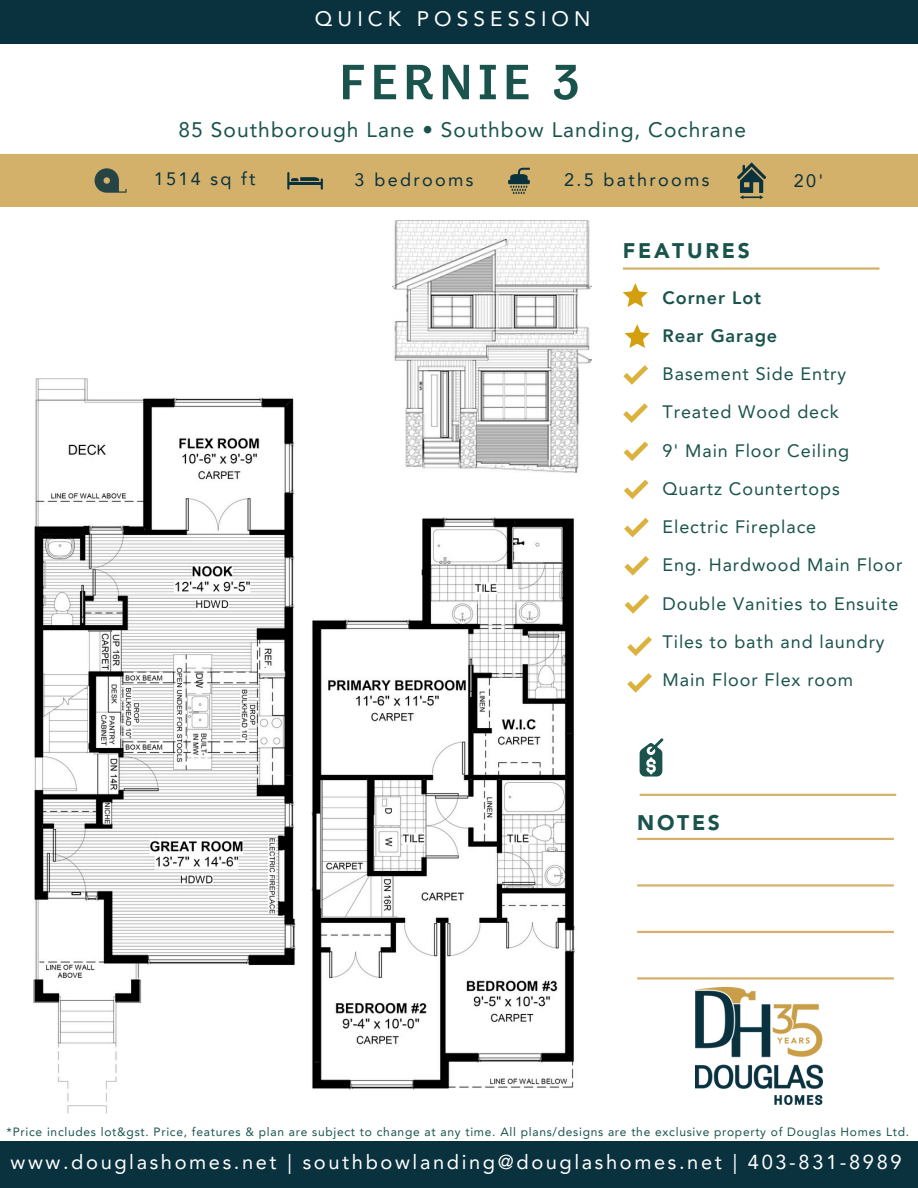
<style>
.page{position:relative;width:918px;height:1188px;background:#fff}
.page>*{position:absolute;margin:0;border:0;box-sizing:border-box;transform-origin:0 0}
.t1{font:51px "Tenso Regular 5";letter-spacing:.1em;color:#1a534c}
.t2{font:21px "Avenir LT Pro";letter-spacing:.05em;color:#1a534c}
.t3{font:21px "Avenir LT Pro";letter-spacing:.24em;color:#fff}
.t4{font:900 21px "Avenir LT Std";letter-spacing:.13em;color:#1a534c}
.t5{font:20.1px "Avenir LT Pro";letter-spacing:.13em;color:#fff}
.t6{font:18px/38.2px "Avenir LT Pro";letter-spacing:.05em;color:#1a534c}
.t7{font:18px "Avenir LT Pro";letter-spacing:.13em;color:#09313e}
.t8{font:12px "Avenir LT Pro";letter-spacing:.06em;color:#1a534c}
.s1{font-weight:800}
</style>
<div class="page">
<div style="left:0;top:154px;width:918px;height:53px;background:#d3b16b"></div>
<div style="left:0;top:1142px;width:918px;height:46px;background:#09313e"></div>
<div style="left:0;top:0;width:918px;height:44px;background:#09313e"></div>
<hr style="left:623px;top:267px;width:257px;height:3px;background:#c99e47">
<svg style="left:640px;top:738px;width:23px;height:39px"></svg>
<svg style="left:624px;top:365px;width:24px;height:20px"></svg>
<svg style="left:623px;top:403px;width:25px;height:20px"></svg>
<svg style="left:624px;top:441px;width:24px;height:20px"></svg>
<svg style="left:624px;top:480px;width:25px;height:19px"></svg>
<svg style="left:624px;top:518px;width:25px;height:19px"></svg>
<svg style="left:625px;top:556px;width:24px;height:20px"></svg>
<svg style="left:625px;top:594px;width:24px;height:20px"></svg>
<svg style="left:287px;top:172px;width:36px;height:18px"></svg>
<svg style="left:510px;top:168px;width:20px;height:26px"></svg>
<svg style="left:95px;top:168px;width:32px;height:25px"></svg>
<svg style="left:737px;top:162px;width:29px;height:37px"></svg>
<img style="left:696px;top:987px;width:127px;height:117px">
<hr style="left:640px;top:794px;width:256px;height:2px;background:#c99e47">
<hr style="left:637px;top:838px;width:257px;height:2px;background:#c99e47">
<hr style="left:637px;top:884px;width:257px;height:3px;background:#c99e47">
<hr style="left:637px;top:931px;width:257px;height:2px;background:#c99e47">
<hr style="left:637px;top:977px;width:257px;height:3px;background:#c99e47">
<img style="left:393px;top:221px;width:199px;height:252px">
<img style="left:34px;top:379px;width:262px;height:734px">
<img style="left:312px;top:518px;width:263px;height:571px">
<svg style="left:623px;top:283px;width:24px;height:24px"></svg>
<svg style="left:625px;top:324px;width:24px;height:24px"></svg>
<svg style="left:627px;top:636px;width:25px;height:20px"></svg>
<svg style="left:627px;top:673px;width:25px;height:20px"></svg>
<h5 class="t3" style="left:315px;top:11px;width:277px">QUICK POSSESSION</h5>
<p class="t1" style="left:339px;top:60px;width:241px">FERNIE 3</p>
<h5 class="t2" style="left:179px;top:122px;width:569px">85 Southborough Lane • Southbow Landing, Cochrane</h5>
<h3 class="t7" style="left:154px;top:171px;width:103px">1514 sq ft</h3>
<h1 class="t7" style="left:355px;top:173px;width:120px">3 bedrooms</h1>
<h4 class="t7" style="left:564px;top:173px;width:147px">2.5 bathrooms</h4>
<p class="t7" style="left:794px;top:173px;width:31px">20'</p>
<p class="t4" style="left:623px;top:242px;width:128px">FEATURES</p>
<h5 class="t6" style="left:663px;top:280px;width:241px"><span class="s1">Corner Lot<br>Rear Garage<br></span>Basement Side Entry<br>Treated Wood deck<br>9' Main Floor Ceiling<br>Quartz Countertops<br>Electric Fireplace<br>Eng. Hardwood Main Floor<br>Double Vanities to Ensuite<br>Tiles to bath and laundry<br>Main Floor Flex room</h5>
<h5 class="t4" style="left:637px;top:814px;width:84px">NOTES</h5>
<p class="t8" style="left:7px;top:1127px;width:904px">*Price includes lot&amp;gst. Price, features &amp; plan are subject to change at any time. All plans/designs are the exclusive property of Douglas Homes Ltd.</p>
<p class="t5" style="left:11px;top:1154px;width:893px">www.douglashomes.net | southbowlanding@douglashomes.net | 403-831-8989</p>
</div>
